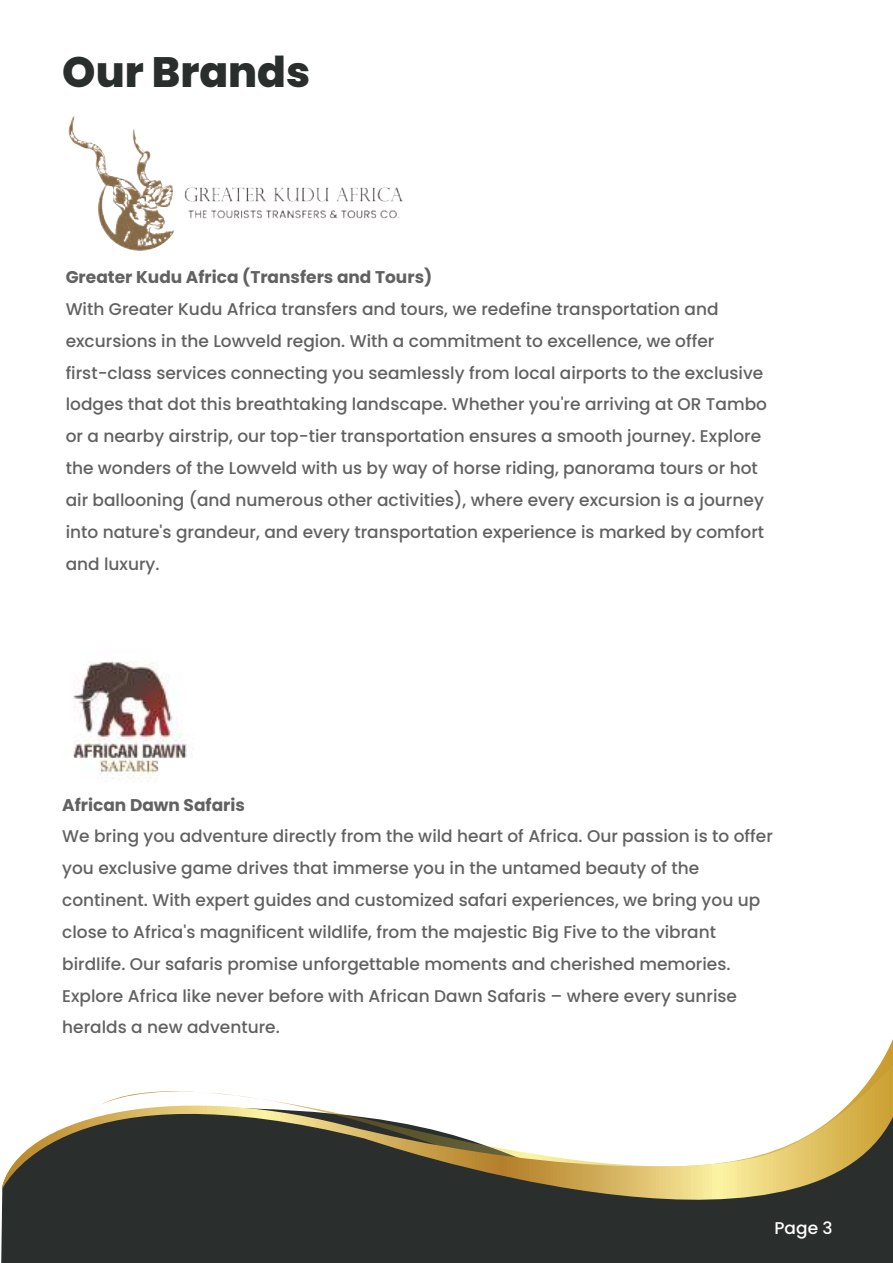
<style>
.page{position:relative;width:893px;height:1263px;background:#fff}
.page>*{position:absolute;margin:0;border:0;box-sizing:border-box;transform-origin:0 0}
.t1{font:800 42.45px "Poppins";color:#2a2e2d}
.t2{font:500 16.95px/31.8px "Poppins";color:#606261}
.t3{font:700 16.95px "Poppins";color:#606261}
.t4{font:500 16.95px "Poppins";color:#fff}
</style>
<div class="page">
<img style="left:73px;top:661px;width:114px;height:118px">
<svg style="left:2px;top:1065px;width:891px;height:198px"></svg>
<img style="left:68px;top:116px;width:335px;height:135px">
<h1 class="t1" style="left:62px;top:48px;width:249px">Our Brands</h1>
<p class="t3" style="left:66px;top:267px;width:368px">Greater Kudu Africa (Transfers and Tours)</p>
<p class="t2" style="left:66px;top:293px;width:703px">With Greater Kudu Africa transfers and tours, we redefine transportation and excursions in the Lowveld region. With a commitment to excellence, we offer first-class services connecting you seamlessly from local airports to the exclusive lodges that dot this breathtaking landscape. Whether you're arriving at OR Tambo or a nearby airstrip, our top-tier transportation ensures a smooth journey. Explore the wonders of the Lowveld with us by way of horse riding, panorama tours or hot air ballooning (and numerous other activities), where every excursion is a journey into nature's grandeur, and every transportation experience is marked by comfort and luxury.</p>
<p class="t3" style="left:62px;top:795px;width:184px">African Dawn Safaris</p>
<p class="t2" style="left:62px;top:821px;width:712px">We bring you adventure directly from the wild heart of Africa. Our passion is to offer you exclusive game drives that immerse you in the untamed beauty of the continent. With expert guides and customized safari experiences, we bring you up close to Africa's magnificent wildlife, from the majestic Big Five to the vibrant birdlife. Our safaris promise unforgettable moments and cherished memories.<br>Explore Africa like never before with African Dawn Safaris – where every sunrise heralds a new adventure.</p>
<p class="t4" style="left:774px;top:1218px;width:60px">Page 3</p>
</div>
